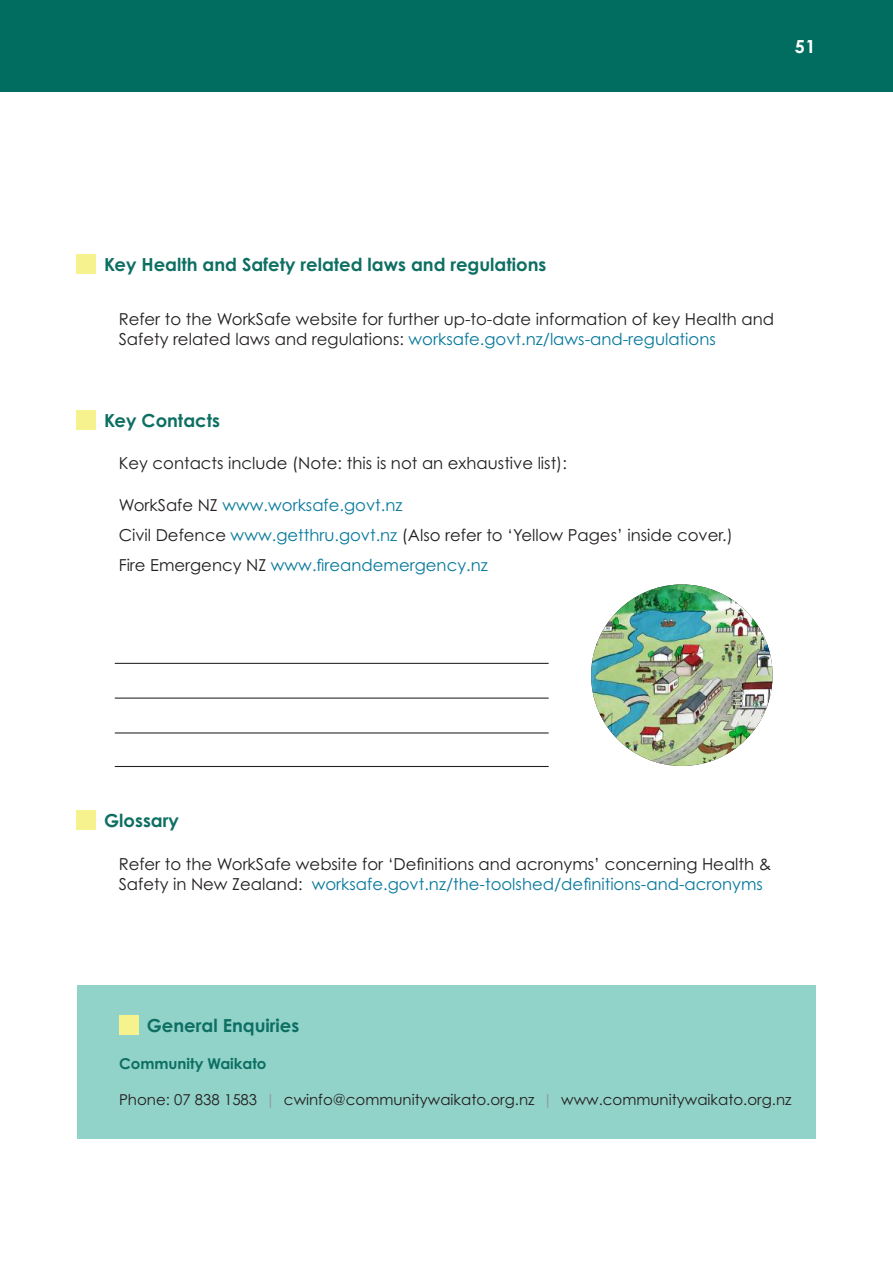
<style>
.page{position:relative;width:893px;height:1263px;background:#fff}
.page>*{position:absolute;margin:0;border:0;box-sizing:border-box;transform-origin:0 0}
.t1{font:700 18px "Century Gothic Pro";color:#0d6f62}
.t2{font:700 18px "Century Gothic Pro";color:#fff}
.t3{font:16.5px/19.8px "Century Gothic Pro";color:#231f20}
.t4{font:15px "Century Gothic Pro";color:#231f20}
.t5{font:700 15px "Century Gothic Pro";color:#0d6f62}
.s1{color:#08799b}
.s2{color:#939598}
</style>
<div class="page">
<div style="left:0;top:0;width:893px;height:91px;background:#006d60"></div>
<div style="left:77px;top:985px;width:738px;height:154px;background:#91d2c9"></div>
<div style="left:77px;top:255px;width:19px;height:19px;background:#f6f28d"></div>
<div style="left:77px;top:410px;width:19px;height:20px;background:#f6f28d"></div>
<div style="left:77px;top:811px;width:19px;height:19px;background:#f6f28d"></div>
<img style="left:591px;top:584px;width:182px;height:182px;border-radius:91px">
<hr style="left:115px;top:732px;width:434px;height:1px;background:#231f20">
<hr style="left:115px;top:766px;width:434px;height:1px;background:#231f20">
<hr style="left:115px;top:663px;width:434px;height:1px;background:#231f20">
<hr style="left:115px;top:697px;width:434px;height:2px;background:#231f20">
<div style="left:119px;top:1016px;width:19px;height:19px;background:#f6f28d"></div>
<p class="t2" style="left:795px;top:35px;width:22px">51</p>
<p class="t1" style="left:104px;top:253px;width:444px">Key Health and Safety related laws and regulations</p>
<p class="t3" style="left:119px;top:309px;width:657px">Refer to the WorkSafe website for further up-to-date information of key Health and<br>Safety related laws and regulations: <span class="s1">worksafe.govt.nz/laws-and-regulations</span></p>
<p class="t1" style="left:104px;top:409px;width:117px">Key Contacts</p>
<p class="t3" style="left:119px;top:453px;width:450px">Key contacts include (Note: this is not an exhaustive list):</p>
<p class="t3" style="left:119px;top:490px;width:616px;line-height:30px">WorkSafe NZ <span class="s1">www.worksafe.govt.nz<br></span>Civil Defence <span class="s1">www.getthru.govt.nz</span> (Also refer to ‘Yellow Pages’ inside cover.)<br>Fire Emergency NZ <span class="s1">www.fireandemergency.nz</span></p>
<p class="t1" style="left:104px;top:809px;width:76px">Glossary</p>
<p class="t3" style="left:119px;top:854px;width:654px">Refer to the WorkSafe website for ‘Definitions and acronyms’ concerning Health &amp;<br>Safety in New Zealand: <span class="s1">worksafe.govt.nz/the-toolshed/definitions-and-acronyms</span></p>
<p class="t1" style="left:147px;top:1014px;width:154px">General Enquiries</p>
<p class="t5" style="left:119px;top:1054px;width:149px">Community Waikato</p>
<p class="t4" style="left:119px;top:1090px;width:674px">Phone: 07 838 1583 <span class="s2">|</span> cwinfo@communitywaikato.org.nz <span class="s2">|</span> www.communitywaikato.org.nz</p>
</div>
